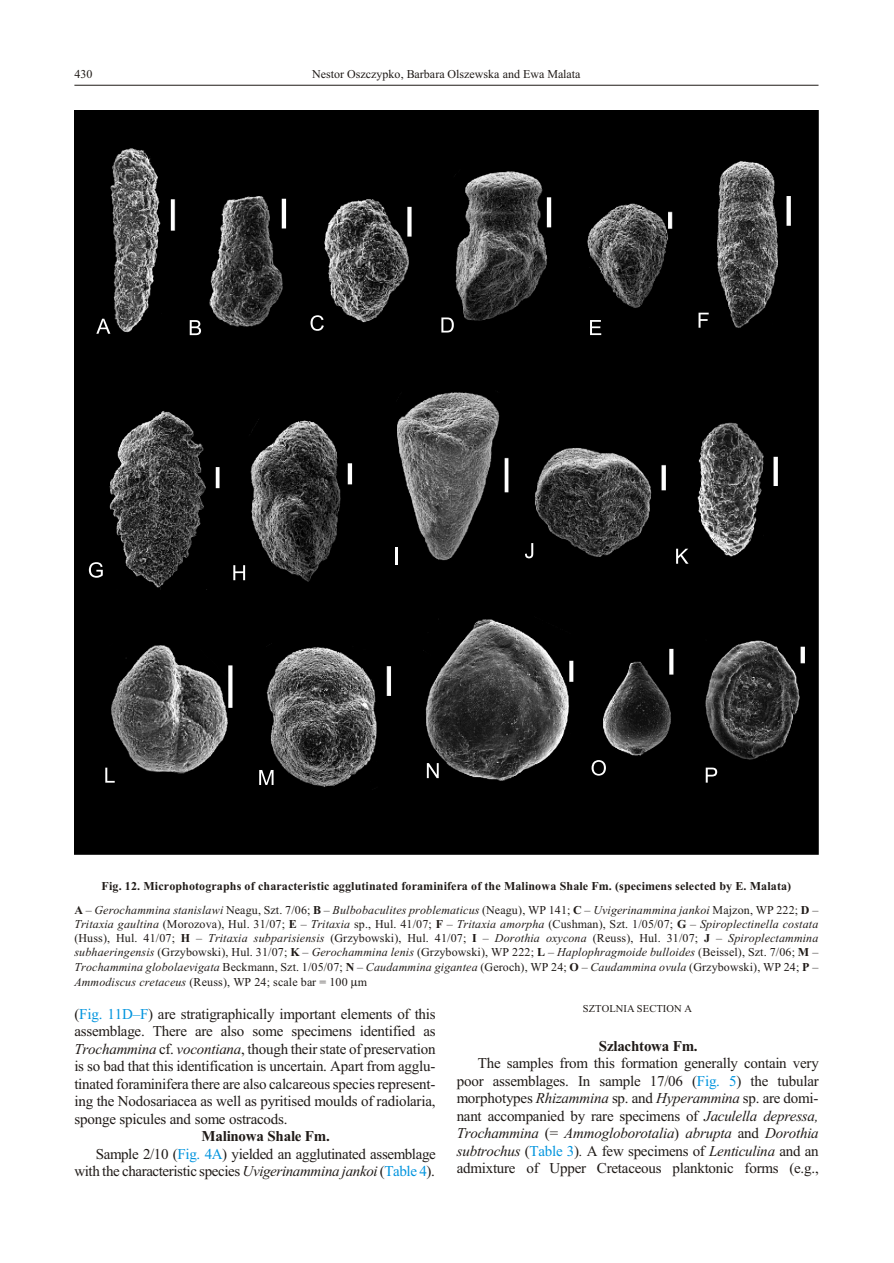
<style>
.page{position:relative;width:894px;height:1263px;background:#fff}
.page>*{position:absolute;margin:0;border:0;box-sizing:border-box;transform-origin:0 0}
.t1{font:15px/17.5px "Times New Roman";letter-spacing:-.02em;color:#1f1a17;text-align:justify}
.t2{font:700 15px "Times New Roman";letter-spacing:-.015em;color:#1f1a17}
.t3{font:12px/14.5px "Times New Roman";letter-spacing:.005em;color:#1f1a17;text-align:justify}
.t4{font:700 12px/23.2px "Times New Roman";letter-spacing:.01em;color:#1f1a17;text-align:center}
.t5{font:10.5px "Times New Roman";letter-spacing:.01em;color:#1f1a17}
.s1{font-weight:400}
.s2{font-weight:400;font-style:italic}
.s3{font-style:italic}
.s4{font-weight:700}
.s5{color:#0094de}
</style>
<div class="page">
<hr style="left:74px;top:85px;width:745px;height:1px;background:#1f1a17">
<img style="left:74px;top:111px;width:745px;height:744px">
<svg style="left:96px;top:319px;width:14px;height:15px"></svg>
<svg style="left:190px;top:320px;width:11px;height:15px"></svg>
<svg style="left:311px;top:315px;width:13px;height:16px"></svg>
<svg style="left:441px;top:318px;width:13px;height:15px"></svg>
<svg style="left:590px;top:320px;width:11px;height:15px"></svg>
<svg style="left:699px;top:313px;width:10px;height:15px"></svg>
<svg style="left:89px;top:562px;width:14px;height:16px"></svg>
<svg style="left:233px;top:565px;width:12px;height:15px"></svg>
<svg style="left:525px;top:543px;width:8px;height:15px"></svg>
<svg style="left:676px;top:549px;width:13px;height:15px"></svg>
<svg style="left:105px;top:768px;width:10px;height:15px"></svg>
<svg style="left:427px;top:763px;width:12px;height:15px"></svg>
<svg style="left:592px;top:760px;width:14px;height:16px"></svg>
<svg style="left:259px;top:770px;width:15px;height:15px"></svg>
<svg style="left:396px;top:548px;width:2px;height:17px"></svg>
<svg style="left:706px;top:768px;width:11px;height:15px"></svg>
<p class="t3" style="left:74px;top:68px;width:20px">430</p>
<p class="t3" style="left:312px;top:68px;width:270px">Nestor Oszczypko, Barbara Olszewska and Ewa Malata</p>
<p class="t4" style="left:74px;top:876px;width:745px">Fig. 12. Mi cro pho to graphs of char ac ter is tic ag glu ti nated foraminifera of the Malinowa Shale Fm. (spec i mens se lected by E. Malata)<br>A <span class="s1">–</span> <span class="s2">Gerochammina stanislawi</span> <span class="s1">Neagu, Szt. 7/06;</span> B <span class="s1">–</span> <span class="s2">Bulbobaculites problematicus</span> <span class="s1">(Neagu), WP 141;</span> C <span class="s1">–</span> <span class="s2">Uvigerinammina jankoi</span> <span class="s1">Majzon, WP 222;</span> D <span class="s1">–</span></p>
<p class="t3" style="left:74px;top:918px;width:745px"><span class="s3">Tritaxia gaultina</span> (Morozova), Hul. 31/07; <span class="s4">E</span> – <span class="s3">Tritaxia</span> sp., Hul. 41/07; <span class="s4">F</span> – <span class="s3">Tritaxia amorpha</span> (Cushman), Szt. 1/05/07; <span class="s4">G</span> – <span class="s3">Spiroplectinella costata </span>(Huss), Hul. 41/07; <span class="s4">H</span> – <span class="s3">Tritaxia subparisiensis</span> (Grzybowski), Hul. 41/07; <span class="s4">I</span> – <span class="s3">Dorothia oxycona</span> (Reuss), Hul. 31/07; <span class="s4">J</span> – <span class="s3">Spiroplectammina subhaeringensis</span> (Grzybowski), Hul. 31/07; <span class="s4">K</span> – <span class="s3">Gerochammina lenis</span> (Grzybowski), WP 222; <span class="s4">L</span> – <span class="s3">Haplophragmoide bulloides</span> (Beissel), Szt. 7/06; <span class="s4">M</span> – <span class="s3">Trochammina globolaevigata</span> Beck mann, Szt. 1/05/07; <span class="s4">N</span> – <span class="s3">Caudammina gigantea</span> (Geroch), WP 24; <span class="s4">O</span> – <span class="s3">Caudammina ovula</span> (Grzybowski), WP 24; <span class="s4">P</span> – <span class="s3">Ammodiscus cretaceus</span> (Reuss), WP 24; scale bar = 100 m</p>
<p class="t1" style="left:74px;top:1006px;width:363px">(<span class="s5">Fig. 11D–F</span>) are stratigraphically im por tant el e ments of this as sem blage. There are also some spec i mens identi fied as <span class="s3">Trochammina</span> cf. <span class="s3">vocontiana</span>, though their state of pres er va tion is so bad that this identi fi ca tion is uncer tain. Apart from ag glu - ti nated foraminifera there are also cal car e ous spe cies rep re sent - ing the Nodosariacea as well as pyritised moulds of radiolaria, sponge spicules and some ostracods.</p>
<p class="t2" style="left:201px;top:1131px;width:130px">Malinowa Shale Fm.</p>
<p class="t1" style="left:96px;top:1146px;width:342px">Sample 2/10 (<span class="s5">Fig. 4A</span>) yielded an ag glu ti nated as sem blage</p>
<p class="t1" style="left:74px;top:1164px;width:362px">with the char ac ter is tic spe cies <span class="s3">Uvigerinammina jankoi</span> (<span class="s5">Ta ble 4</span>).</p>
<p class="t5" style="left:583px;top:1004px;width:111px">SZTOLNIA SECTION A</p>
<p class="t2" style="left:599px;top:1041px;width:100px">Szlachtowa Fm.</p>
<p class="t1" style="left:457px;top:1056px;width:364px;text-indent:21px">The samples from this for ma tion gen er ally con tain very poor as semblages. In sample 17/06 (<span class="s5">Fig. 5</span>) the tu bu lar morphotypes <span class="s3">Rhizammina</span> sp. and <span class="s3">Hyperammina</span> sp. are domi - nant ac com pa nied by rare spec i mens of <span class="s3">Jaculella depressa, Trochammina</span> (= <span class="s3">Ammogloborotalia</span>) <span class="s3">abrupta</span> and <span class="s3">Dorothia subtrochus</span> (<span class="s5">Ta ble 3</span>)<span class="s3">.</span> A few spec i mens of <span class="s3">Lenticulina</span> and an ad mix ture of Up per Cre ta ceous plank tonic forms (e.g.,</p>
</div>
